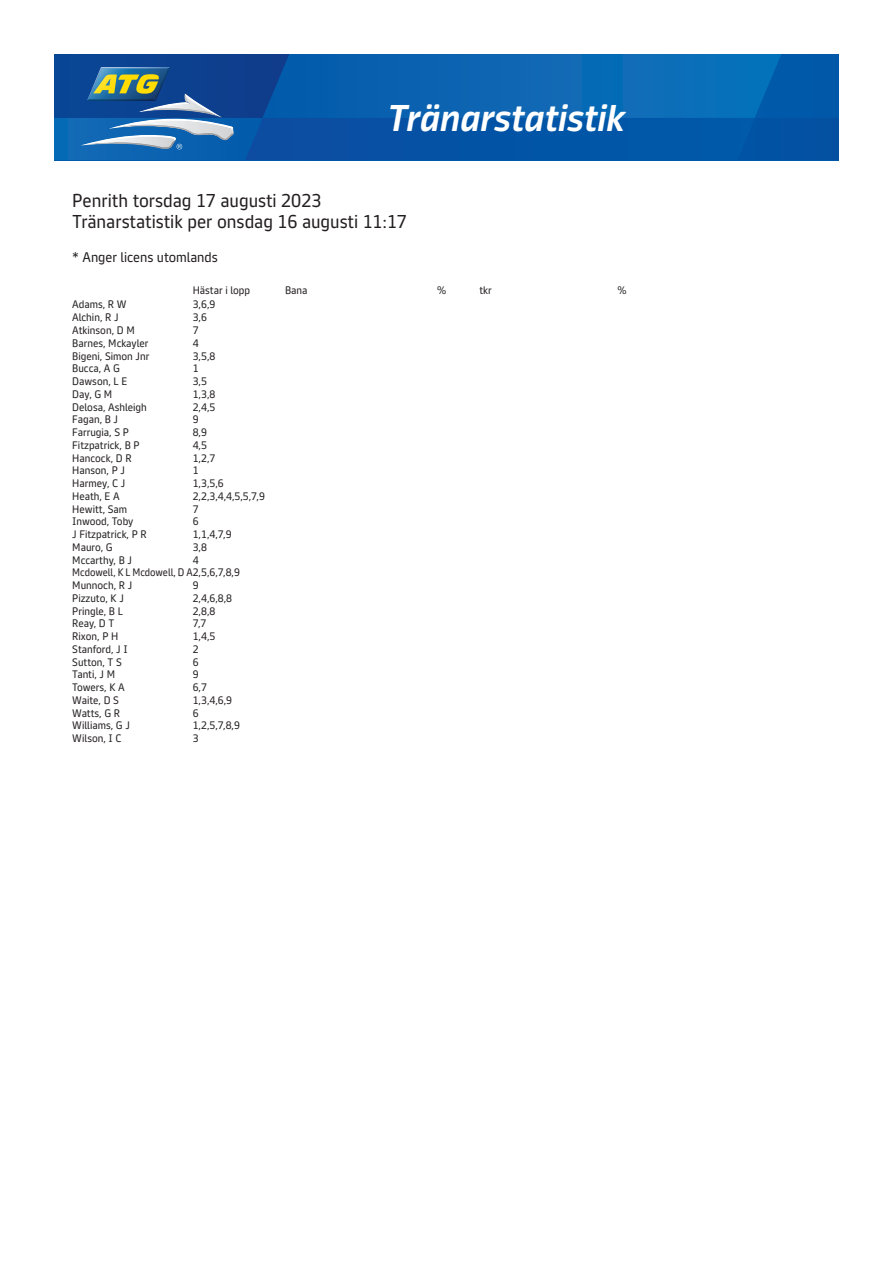
<style>
.page{position:relative;width:893px;height:1263px;background:#fff}
.page>*{position:absolute;margin:0;border:0;box-sizing:border-box;transform-origin:0 0}
.t1{font:italic 700 36px "ATG Text";color:#fff}
.t2{font:18px/21.6px "ATG Text";color:#231f20}
.t3{font:13.5px "ATG Text";color:#231f20}
.t4{font:10.5px/12.8px "ATG Text";color:#231f20}
</style>
<div class="page">
<svg style="left:54px;top:54px;width:785px;height:106px;background:#105ea8"></svg>
<h1 class="t1" style="left:387px;top:100px;width:239px">Tränarstatistik</h1>
<h2 class="t2" style="left:72px;top:190px;width:336px">Penrith torsdag 17 augusti 2023<br>Tränarstatistik per onsdag 16 augusti 11:17</h2>
<p class="t3" style="left:72px;top:250px;width:147px">* Anger licens utomlands</p>
<p class="t4" style="left:193px;top:284px;width:59px">Hästar i lopp</p>
<p class="t4" style="left:285px;top:284px;width:24px">Bana</p>
<p class="t4" style="left:437px;top:284px;width:11px">%</p>
<p class="t4" style="left:479px;top:284px;width:14px">tkr</p>
<p class="t4" style="left:618px;top:284px;width:11px">%</p>
<p class="t4" style="left:72px;top:299px;width:56px">Adams, R W</p>
<p class="t4" style="left:193px;top:299px;width:24px">3,6,9</p>
<p class="t4" style="left:72px;top:311px;width:48px">Alchin, R J</p>
<p class="t4" style="left:193px;top:311px;width:16px">3,6</p>
<p class="t4" style="left:72px;top:324px;width:64px">Atkinson, D M</p>
<p class="t4" style="left:193px;top:324px;width:7px">7</p>
<p class="t4" style="left:72px;top:337px;width:78px">Barnes, Mckayler</p>
<p class="t4" style="left:193px;top:337px;width:7px">4</p>
<p class="t4" style="left:72px;top:350px;width:79px">Bigeni, Simon Jnr</p>
<p class="t4" style="left:193px;top:350px;width:24px">3,5,8</p>
<p class="t4" style="left:72px;top:362px;width:49px">Bucca, A G</p>
<p class="t4" style="left:193px;top:362px;width:7px">1</p>
<p class="t4" style="left:72px;top:375px;width:57px">Dawson, L E</p>
<p class="t4" style="left:193px;top:375px;width:16px">3,5</p>
<p class="t4" style="left:72px;top:388px;width:42px">Day, G M</p>
<p class="t4" style="left:193px;top:388px;width:24px">1,3,8</p>
<p class="t4" style="left:72px;top:401px;width:76px">Delosa, Ashleigh</p>
<p class="t4" style="left:193px;top:401px;width:24px">2,4,5</p>
<p class="t4" style="left:72px;top:413px;width:47px">Fagan, B J</p>
<p class="t4" style="left:193px;top:413px;width:7px">9</p>
<p class="t4" style="left:72px;top:426px;width:58px">Farrugia, S P</p>
<p class="t4" style="left:193px;top:426px;width:16px">8,9</p>
<p class="t4" style="left:72px;top:439px;width:69px">Fitzpatrick, B P</p>
<p class="t4" style="left:193px;top:439px;width:16px">4,5</p>
<p class="t4" style="left:72px;top:452px;width:61px">Hancock, D R</p>
<p class="t4" style="left:193px;top:452px;width:24px">1,2,7</p>
<p class="t4" style="left:72px;top:464px;width:54px">Hanson, P J</p>
<p class="t4" style="left:193px;top:464px;width:7px">1</p>
<p class="t4" style="left:72px;top:477px;width:55px">Harmey, C J</p>
<p class="t4" style="left:193px;top:477px;width:32px">1,3,5,6</p>
<p class="t4" style="left:72px;top:490px;width:49px">Heath, E A</p>
<p class="t4" style="left:193px;top:490px;width:74px">2,2,3,4,4,5,5,7,9</p>
<p class="t4" style="left:72px;top:503px;width:57px">Hewitt, Sam</p>
<p class="t4" style="left:193px;top:503px;width:7px">7</p>
<p class="t4" style="left:72px;top:515px;width:63px">Inwood, Toby</p>
<p class="t4" style="left:193px;top:515px;width:7px">6</p>
<p class="t4" style="left:72px;top:528px;width:76px">J Fitzpatrick, P R</p>
<p class="t4" style="left:193px;top:528px;width:40px">1,1,4,7,9</p>
<p class="t4" style="left:72px;top:541px;width:42px">Mauro, G</p>
<p class="t4" style="left:193px;top:541px;width:16px">3,8</p>
<p class="t4" style="left:72px;top:554px;width:61px">Mccarthy, B J</p>
<p class="t4" style="left:72px;top:554px;width:169px;text-indent:120px">4<br>Mcdowell, K L Mcdowell, D A2,5,6,7,8,9<br>Munnoch, R J</p>
<p class="t4" style="left:193px;top:579px;width:7px">9</p>
<p class="t4" style="left:72px;top:592px;width:53px">Pizzuto, K J</p>
<p class="t4" style="left:193px;top:592px;width:41px">2,4,6,8,8</p>
<p class="t4" style="left:72px;top:605px;width:52px">Pringle, B L</p>
<p class="t4" style="left:193px;top:605px;width:24px">2,8,8</p>
<p class="t4" style="left:72px;top:617px;width:44px">Reay, D T</p>
<p class="t4" style="left:193px;top:617px;width:15px">7,7</p>
<p class="t4" style="left:72px;top:630px;width:48px">Rixon, P H</p>
<p class="t4" style="left:193px;top:630px;width:24px">1,4,5</p>
<p class="t4" style="left:72px;top:643px;width:57px">Stanford, J I</p>
<p class="t4" style="left:193px;top:643px;width:7px">2</p>
<p class="t4" style="left:72px;top:656px;width:51px">Sutton, T S</p>
<p class="t4" style="left:193px;top:656px;width:7px">6</p>
<p class="t4" style="left:72px;top:668px;width:44px">Tanti, J M</p>
<p class="t4" style="left:193px;top:668px;width:7px">9</p>
<p class="t4" style="left:72px;top:681px;width:54px">Towers, K A</p>
<p class="t4" style="left:193px;top:681px;width:16px">6,7</p>
<p class="t4" style="left:72px;top:694px;width:48px">Waite, D S</p>
<p class="t4" style="left:193px;top:694px;width:41px">1,3,4,6,9</p>
<p class="t4" style="left:72px;top:707px;width:49px">Watts, G R</p>
<p class="t4" style="left:193px;top:707px;width:7px">6</p>
<p class="t4" style="left:72px;top:719px;width:59px">Williams, G J</p>
<p class="t4" style="left:193px;top:719px;width:49px">1,2,5,7,8,9</p>
<p class="t4" style="left:72px;top:732px;width:51px">Wilson, I C</p>
<p class="t4" style="left:193px;top:732px;width:7px">3</p>
</div>
